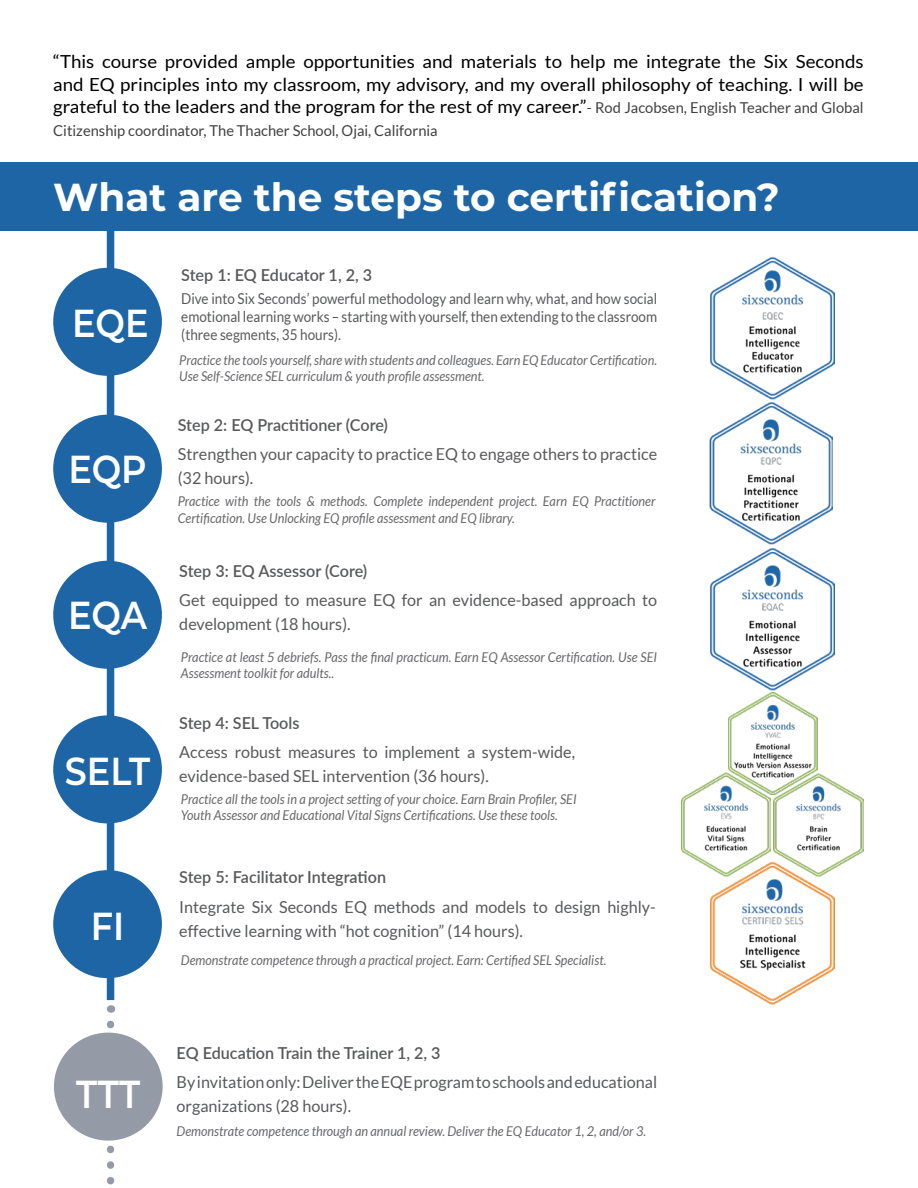
<style>
.page{position:relative;width:918px;height:1188px;background:#fff}
.page>*{position:absolute;margin:0;border:0;box-sizing:border-box;transform-origin:0 0}
.t1{font:700 39px "Montserrat";color:#fff}
.t2{font:600 39px "Montserrat";color:#fff;scale:.9 1}
.t3{font:18px/22.5px "Lato";color:#000;text-align:justify;scale:1.04 1}
.t4{font:16.5px/24px "Lato";color:#58595b}
.t5{font:600 16.5px "Lato";color:#58595b}
.t6{font:15px/18px "Lato";color:#58595b;scale:.9 1}
.t7{font:15px "Lato";color:#414042}
.t8{font:italic 13.5px/16.2px "Lato";color:#67686b;scale:.94 1}
.s1{font-size:15px;color:#414042}
</style>
<div class="page">
<div style="left:107px;top:231px;width:7px;height:769px;background:#1e65a6"></div>
<svg style="left:107px;top:1024px;width:7px;height:161px"></svg>
<div style="left:53px;top:268px;width:109px;height:108px;background:#1e65a6;border-radius:50%"></div>
<div style="left:0;top:162px;width:918px;height:69px;background:#1e65a6"></div>
<div style="left:53px;top:415px;width:109px;height:108px;background:#1e65a6;border-radius:50%"></div>
<div style="left:53px;top:561px;width:109px;height:108px;background:#1e65a6;border-radius:50%"></div>
<div style="left:53px;top:715px;width:109px;height:108px;background:#1e65a6;border-radius:50%"></div>
<div style="left:53px;top:870px;width:109px;height:108px;background:#1e65a6;border-radius:50%"></div>
<div style="left:54px;top:1033px;width:109px;height:108px;background:#959ba6;border-radius:50%"></div>
<img style="left:711px;top:257px;width:123px;height:142px">
<img style="left:709px;top:402px;width:124px;height:142px">
<img style="left:711px;top:548px;width:123px;height:143px">
<img style="left:711px;top:862px;width:123px;height:142px">
<img style="left:774px;top:773px;width:89px;height:103px">
<img style="left:681px;top:773px;width:90px;height:103px">
<img style="left:728px;top:693px;width:89px;height:101px">
<p class="t3" style="left:53px;top:51px;width:781px">“This course provided ample opportunities and materials to help me integrate the Six Seconds and EQ principles into my classroom, my advisory, and my overall philosophy of teaching. I will be grateful to the leaders and the program for the rest of my career.”<span class="s1">- Rod Jacobsen, English Teacher and Global</span></p>
<p class="t7" style="left:53px;top:122px;width:386px">Citizenship coordinator, The Thacher School, Ojai, California</p>
<h1 class="t1" style="left:53px;top:169px;width:728px">What are the steps to certification?</h1>
<h1 class="t2" style="left:72px;top:295px;width:86px">EQE</h1>
<h1 class="t2" style="left:68px;top:442px;width:89px">EQP</h1>
<h1 class="t2" style="left:68px;top:588px;width:89px">EQA</h1>
<h1 class="t2" style="left:65px;top:744px;width:96px">SELT</h1>
<h1 class="t2" style="left:91px;top:898px;width:39px">FI</h1>
<p class="t5" style="left:181px;top:263px;width:192px">Step 1: EQ Educator 1, 2, 3</p>
<p class="t6" style="left:181px;top:290px;width:530px">Dive into Six Seconds’ powerful methodology and learn why, what, and how social emotional learning works – starting with yourself, then extending to the classroom</p>
<p class="t6" style="left:181px;top:326px;width:179px">(three segments, 35 hours).</p>
<p class="t8" style="left:179px;top:353px;width:510px">Practice the tools yourself, share with students and colleagues. Earn EQ Educator Certification.<br>Use Self-Science SEL curriculum &amp; youth profile assessment.</p>
<p class="t5" style="left:178px;top:413px;width:212px">Step 2: EQ Practitioner (Core)</p>
<p class="t4" style="left:178px;top:442px;width:481px">Strengthen your capacity to practice EQ to engage others to practice</p>
<p class="t4" style="left:178px;top:466px;width:77px">(32 hours).</p>
<p class="t8" style="left:178px;top:494px;width:510px">Practice with the tools &amp; methods. Complete independent project. Earn EQ Practitioner<br>Certification. Use Unlocking EQ profile assessment and EQ library.</p>
<p class="t5" style="left:179px;top:559px;width:190px">Step 3: EQ Assessor (Core)</p>
<p class="t4" style="left:179px;top:588px;width:479px">Get equipped to measure EQ for an evidence-based approach to development (18 hours).</p>
<p class="t8" style="left:181px;top:649px;width:508px">Practice at least 5 debriefs. Pass the final practicum. Earn EQ Assessor Certification. Use SEI<br>Assessment toolkit for adults..</p>
<p class="t5" style="left:179px;top:711px;width:122px">Step 4: SEL Tools</p>
<p class="t4" style="left:179px;top:740px;width:397px">Access robust measures to implement a system-wide, evidence-based SEL intervention (36 hours).</p>
<p class="t8" style="left:181px;top:792px;width:422px">Practice all the tools in a project setting of your choice. Earn Brain Profiler, SEI<br>Youth Assessor and Educational Vital Signs Certifications. Use these tools.</p>
<p class="t5" style="left:179px;top:865px;width:208px">Step 5: Facilitator Integration</p>
<p class="t4" style="left:179px;top:895px;width:478px">Integrate Six Seconds EQ methods and models to design highly&shy;effective learning with “hot cognition” (14 hours).</p>
<p class="t8" style="left:181px;top:953px;width:454px">Demonstrate competence through a practical project. Earn: Certified SEL Specialist.</p>
<h1 class="t2" style="left:76px;top:1067px;width:73px">TTT</h1>
<p class="t5" style="left:177px;top:1041px;width:265px">EQ Education Train the Trainer 1, 2, 3</p>
<p class="t4" style="left:177px;top:1070px;width:482px">By invitation only: Deliver the EQE program to schools and educational organizations (28 hours).</p>
<p class="t8" style="left:177px;top:1123px;width:501px">Demonstrate competence through an annual review. Deliver the EQ Educator 1, 2, and/or 3.</p>
</div>
